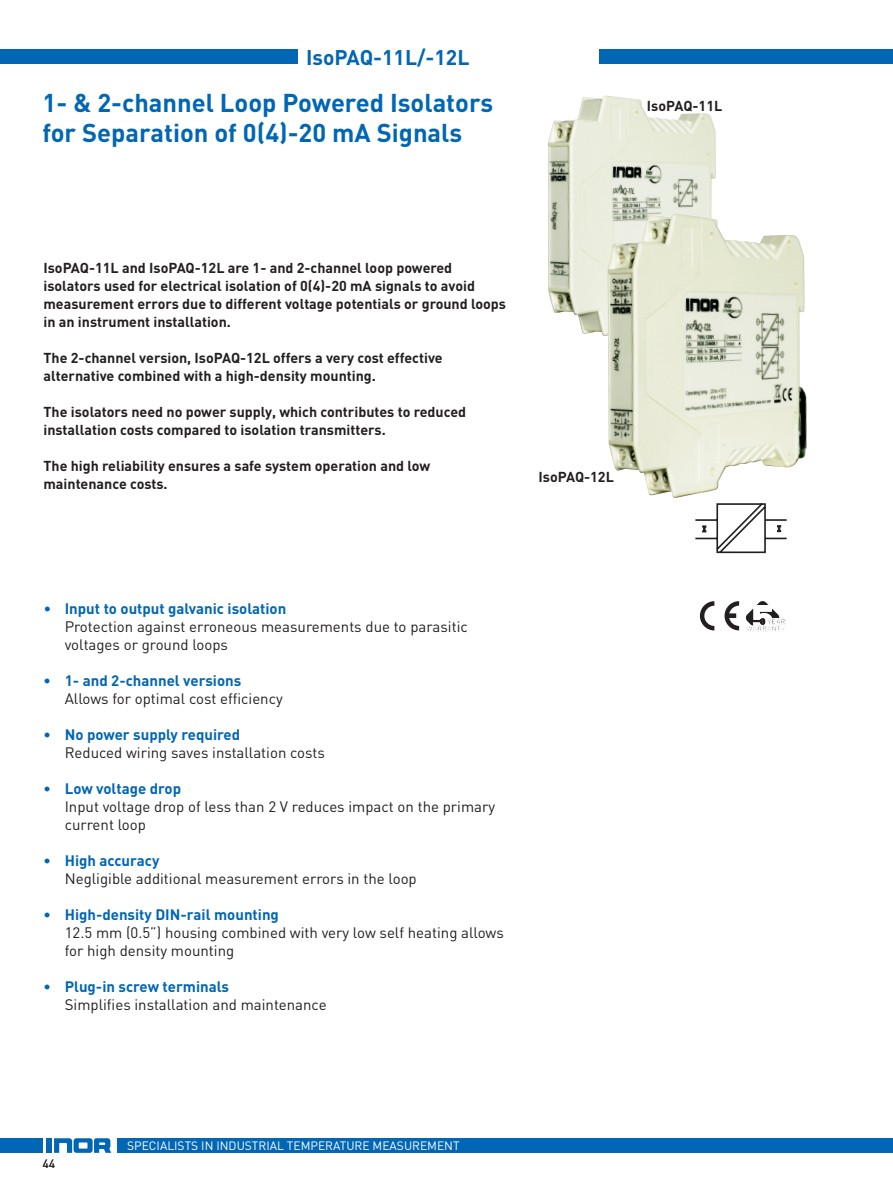
<style>
.page{position:relative;width:893px;height:1191px;background:#fff}
.page>*{position:absolute;margin:0;border:0;box-sizing:border-box;transform-origin:0 0}
.t1{font:700 25.5px/30.6px "DIN";color:#0166b3}
.t2{font:700 21px "DIN";color:#0166b3}
.Features{font:15px/18px "DIN";color:#231f20}
.Features-2{font:700 15px "DIN";color:#0166b3}
.pres{font:700 14.25px/18px "DIN";color:#231f20}
.t3{font:12px "DIN";color:#fff}
.t4{font:12px "DIN";color:#231f20}
.s1{font-weight:400}
</style>
<div class="page">
<div style="left:46px;top:1138px;width:6px;height:14px;background:#0166b3"></div>
<svg style="left:54px;top:1138px;width:57px;height:14px"></svg>
<div style="left:118px;top:1138px;width:775px;height:14px;background:#0166b3"></div>
<div style="left:0;top:49px;width:298px;height:15px;background:#0166b3"></div>
<div style="left:600px;top:49px;width:293px;height:15px;background:#0166b3"></div>
<div style="left:0;top:1138px;width:43px;height:14px;background:#0166b3"></div>
<img style="left:548px;top:96px;width:168px;height:240px">
<img style="left:608px;top:214px;width:199px;height:284px">
<svg style="left:695px;top:503px;width:92px;height:50px"></svg>
<svg style="left:700px;top:601px;width:14px;height:29px"></svg>
<svg style="left:725px;top:601px;width:14px;height:29px"></svg>
<svg style="left:746px;top:601px;width:39px;height:30px"></svg>
<p class="t2" style="left:306px;top:44px;width:165px">IsoPAQ-11L/-12L</p>
<p class="t1" style="left:42px;top:86px;width:452px">1- &amp; 2-channel Loop Powered Isolators for Separation of 0(4)-20 mA Signals</p>
<p class="pres" style="left:647px;top:96px;width:77px">IsoPAQ-11L</p>
<p class="pres" style="left:44px;top:258px;width:410px">IsoPAQ-11L and IsoPAQ-12L are 1- and 2-channel loop powered</p>
<p class="pres" style="left:44px;top:276px;width:464px">isolators used for electrical isolation of 0(4)-20 mA signals to avoid measurement errors due to different voltage potentials or ground loops</p>
<p class="pres" style="left:44px;top:312px;width:189px">in an instrument installation.</p>
<p class="pres" style="left:44px;top:348px;width:401px">The 2-channel version, IsoPAQ-12L offers a very cost effective</p>
<p class="pres" style="left:44px;top:366px;width:334px">alternative combined with a high-density mounting.</p>
<p class="pres" style="left:44px;top:402px;width:424px">The isolators need no power supply, which contributes to reduced installation costs compared to isolation transmitters.</p>
<p class="pres" style="left:44px;top:456px;width:388px">The high reliability ensures a safe system operation and low</p>
<p class="pres" style="left:44px;top:474px;width:126px">maintenance costs.</p>
<p class="pres" style="left:539px;top:468px;width:77px">IsoPAQ-12L</p>
<p class="Features-2" style="left:44px;top:598px;width:244px"><span class="s1">•</span> Input to output galvanic isolation</p>
<p class="Features" style="left:65px;top:617px;width:405px">Protection against erroneous measurements due to parasitic</p>
<p class="Features" style="left:65px;top:635px;width:165px">voltages or ground loops</p>
<p class="Features-2" style="left:44px;top:670px;width:199px">• 1- and 2-channel versions</p>
<p class="Features" style="left:65px;top:689px;width:220px">Allows for optimal cost efficiency</p>
<p class="Features-2" style="left:44px;top:724px;width:198px">• No power supply required</p>
<p class="Features" style="left:65px;top:743px;width:262px">Reduced wiring saves installation costs</p>
<p class="Features-2" style="left:44px;top:778px;width:139px">• Low voltage drop</p>
<p class="Features" style="left:65px;top:797px;width:432px">Input voltage drop of less than 2 V reduces impact on the primary current loop</p>
<p class="Features-2" style="left:44px;top:850px;width:117px">• High accuracy</p>
<p class="Features" style="left:65px;top:869px;width:354px">Negligible additional measurement errors in the loop</p>
<p class="Features-2" style="left:44px;top:904px;width:237px">• High-density DIN-rail mounting</p>
<p class="Features" style="left:65px;top:923px;width:441px">12.5 mm (0.5”) housing combined with very low self heating allows for high density mounting</p>
<p class="Features-2" style="left:44px;top:976px;width:187px">• Plug-in screw terminals</p>
<p class="Features" style="left:65px;top:995px;width:263px">Simplifies installation and maintenance</p>
<p class="t4" style="left:42px;top:1155px;width:14px">44</p>
<p class="t3" style="left:127px;top:1138px;width:334px">SPECIALISTs IN INDUSTRIAL TEMPERATURE MEASUREMENT</p>
</div>
